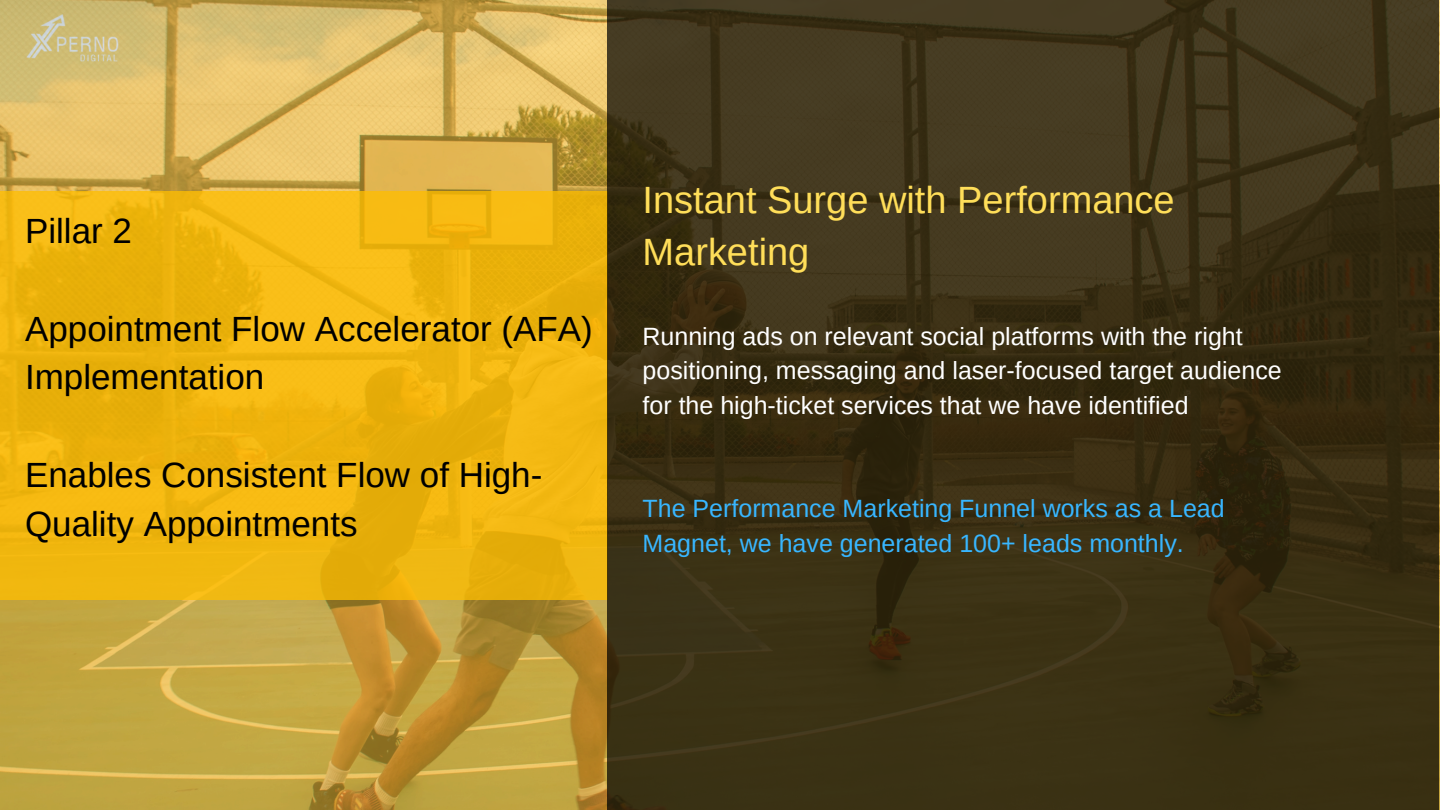
<style>
.page{position:relative;width:1440px;height:810px;background:#fff}
.page>*{position:absolute;margin:0;border:0;box-sizing:border-box;transform-origin:0 0}
.t1{font:38px/52.5px "Arimo";color:#ffde59}
.t2{font:35px/48.8px "Arimo";color:#000}
.t3{font:25px/34.5px "Arimo";color:#fff}
.t4{font:25px/34.5px "Arimo";color:#38b6ff}
</style>
<div class="page">
<img style="left:0;top:0;width:1440px;height:810px">
<img style="left:13px;top:14px;width:116px;height:49px">
<img style="left:0;top:192px;width:607px;height:408px">
<img style="left:607px;top:0;width:831px;height:810px">
<p class="t2" style="left:25px;top:207px;width:108px">Pillar 2</p>
<p class="t2" style="left:25px;top:304px;width:569px">Appointment Flow Accelerator (AFA)<br>Implementation</p>
<p class="t2" style="left:25px;top:450px;width:519px">Enables Consistent Flow of High-<br>Quality Appointments</p>
<h1 class="t1" style="left:643px;top:173px;width:534px">Instant Surge with Performance<br>Marketing</h1>
<h1 class="t3" style="left:643px;top:319px;width:641px">Running ads on relevant social platforms with the right positioning, messaging and laser-focused target audience for the high-ticket services that we have identified</h1>
<h1 class="t4" style="left:643px;top:491px;width:584px">The Performance Marketing Funnel works as a Lead<br>Magnet, we have generated 100+ leads monthly.</h1>
</div>
